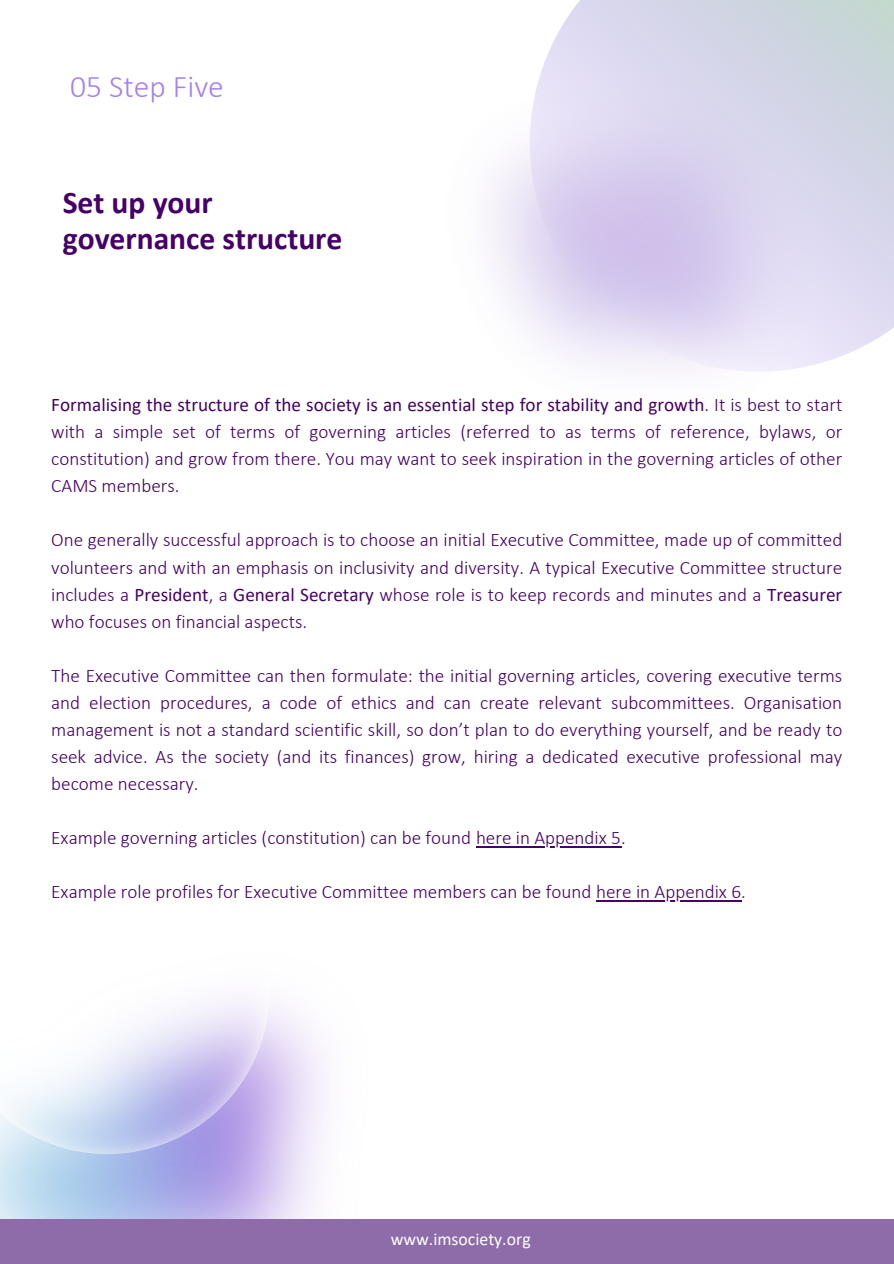
<style>
.page{position:relative;width:894px;height:1264px;background:#fff}
.page>*{position:absolute;margin:0;border:0;box-sizing:border-box;transform-origin:0 0}
.t1{font:700 31.5px/36.5px "Calibri";color:#460067}
.t2{font:300 31.5px "Calibri";color:#a480f2}
.t3{font:300 19.2px/27px "Calibri";color:#460067;text-align:justify}
.t4{font:17.7px "Calibri";color:#fff}
.s1{font-weight:400}
</style>
<div class="page">
<svg style="left:0;top:976px;width:269px;height:178px"></svg>
<hr style="left:476px;top:845px;width:145px;height:2px;background:#460067">
<hr style="left:596px;top:899px;width:145px;height:2px;background:#460067">
<svg style="left:488px;top:0;width:405px;height:372px;background:#dedbef"></svg>
<div style="left:0;top:1218px;width:893px;height:45px;background:#8e6caa"></div>
<h1 class="t2" style="left:70px;top:73px;width:155px">05 Step Five</h1>
<h1 class="t1" style="left:63px;top:187px;width:281px">Set up your governance structure</h1>
<p class="t3" style="left:51px;top:393px;width:792px"><span class="s1">Formalising the structure of the society is an essential step for stability and growth</span>. It is best to start with a simple set of terms of governing articles (referred to as terms of reference, bylaws, or constitution) and grow from there. You may want to seek inspiration in the governing articles of other CAMS members.</p>
<p class="t3" style="left:51px;top:528px;width:792px">One generally successful approach is to choose an initial Executive Committee, made up of committed volunteers and with an emphasis on inclusivity and diversity. A typical Executive Committee structure includes a <span class="s1">President</span>, a <span class="s1">General Secretary</span> whose role is to keep records and minutes and a <span class="s1">Treasurer </span>who focuses on financial aspects.</p>
<p class="t3" style="left:51px;top:663px;width:792px">The Executive Committee can then formulate: the initial governing articles, covering executive terms and election procedures, a code of ethics and can create relevant subcommittees. Organisation management is not a standard scientific skill, so don’t plan to do everything yourself, and be ready to seek advice. As the society (and its finances) grow, hiring a dedicated executive professional may become necessary.</p>
<p class="t3" style="left:51px;top:825px;width:575px">Example governing articles (constitution) can be found here in Appendix 5.</p>
<p class="t3" style="left:51px;top:879px;width:696px">Example role profiles for Executive Committee members can be found here in Appendix 6.</p>
<p class="t4" style="left:391px;top:1231px;width:141px">www.imsociety.org</p>
</div>
